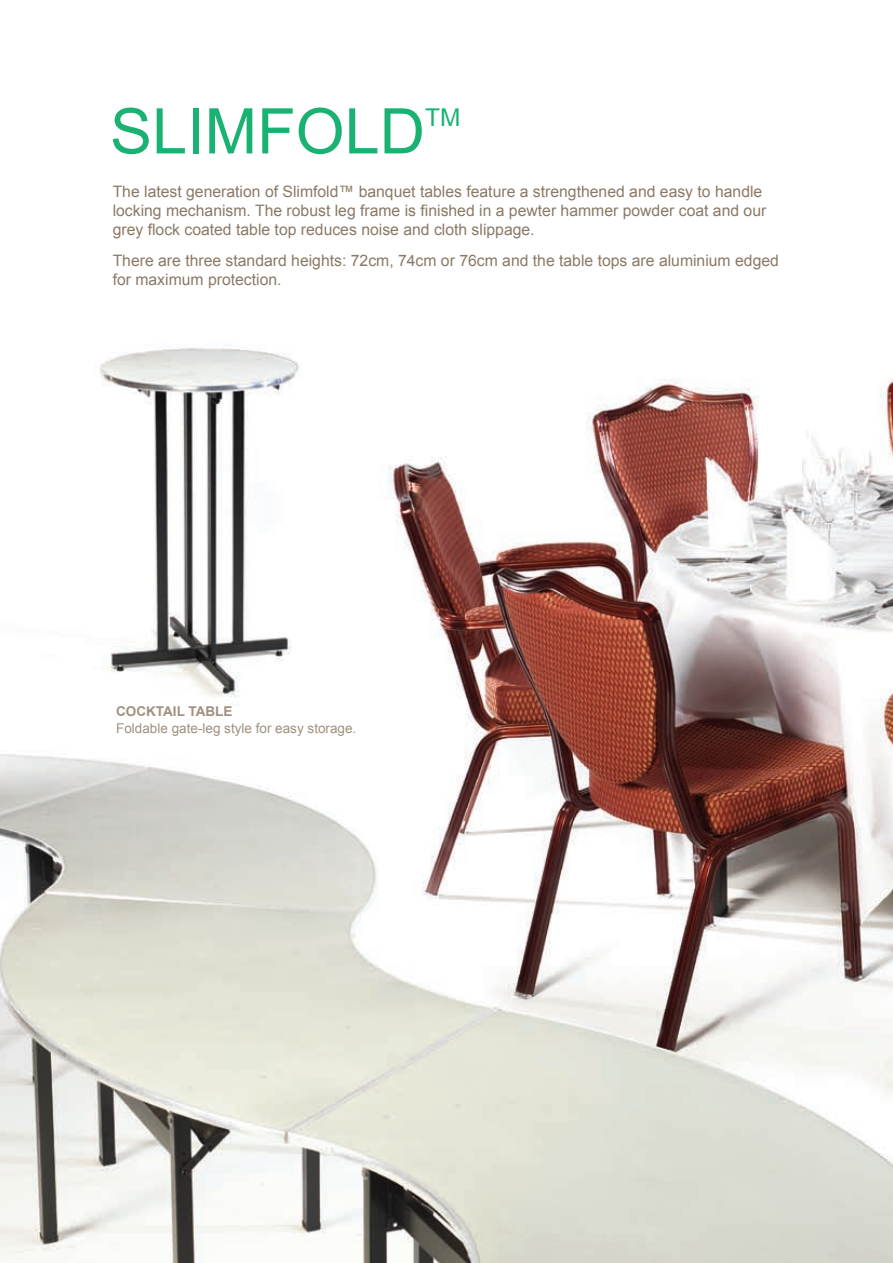
<style>
.page{position:relative;width:893px;height:1263px;background:#fff}
.page>*{position:absolute;margin:0;border:0;box-sizing:border-box;transform-origin:0 0}
.t1{font:63px "Arial";color:#19b273}
.t2{font:24.45px "Arial";color:#19b273}
.t3{font:15.75px/18.9px "Arial";color:#8a7966}
.t4{font:13.5px "Arial";color:#a0907f}
.t5{font:700 13.5px "Arial";color:#a0907f}
</style>
<div class="page">
<img style="left:0;top:345px;width:893px;height:918px">
<h1 class="t1" style="left:110px;top:90px;width:317px">SLIMFOLD</h1>
<h2 class="t2" style="left:425px;top:101px;width:37px">TM</h2>
<p class="t3" style="left:113px;top:182px;width:655px">The latest generation of Slimfold™ banquet tables feature a strengthened and easy to handle locking mechanism. The robust leg frame is finished in a pewter hammer powder coat and our grey flock coated table top reduces noise and cloth slippage.</p>
<p class="t3" style="left:113px;top:251px;width:668px">There are three standard heights: 72cm, 74cm or 76cm and the table tops are aluminium edged for maximum protection.</p>
<p class="t5" style="left:116px;top:703px;width:118px">COCKTAIL TABLE</p>
<p class="t4" style="left:116px;top:719px;width:242px">Foldable gate-leg style for easy storage.</p>
</div>
